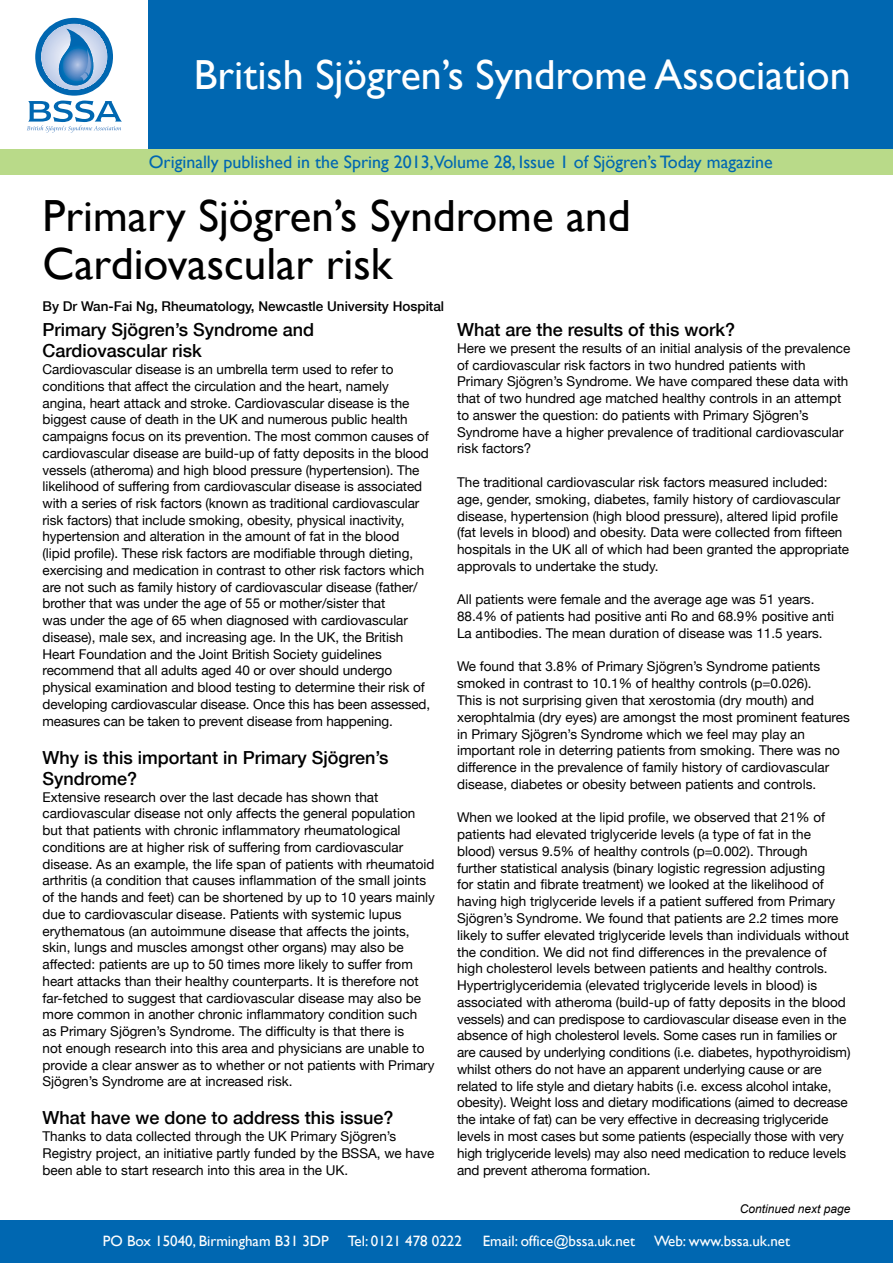
<style>
.page{position:relative;width:893px;height:1263px;background:#fff}
.page>*{position:absolute;margin:0;border:0;box-sizing:border-box;transform-origin:0 0}
.t1{font:45px/48px "Gill Sans";color:#000}
.t2{font:42px "Gill Sans";color:#fff}
.t3{font:500 18px/21.3px "Helvetica Neue";color:#000}
.t4{font:18px "Gill Sans";color:#0067b1}
.t5{font:15px "Gill Sans";color:#fff}
.t6{font:13.5px/16.8px "Helvetica Neue";color:#000}
.t7{font:500 13.5px "Helvetica Neue";color:#000}
.t8{font:italic 12px "Arial";color:#000}
</style>
<div class="page">
<div style="left:149px;top:0;width:744px;height:149px;background:#0067b1"></div>
<div style="left:0;top:149px;width:893px;height:25px;background:#b9da89"></div>
<div style="left:0;top:1220px;width:893px;height:43px;background:#0067b1"></div>
<svg style="left:35px;top:18px;width:78px;height:78px"></svg>
<svg style="left:41px;top:24px;width:66px;height:66px"></svg>
<svg style="left:59px;top:28px;width:36px;height:57px;background:#6ea1d0"></svg>
<svg style="left:80px;top:73px;width:8px;height:8px"></svg>
<svg style="left:27px;top:101px;width:95px;height:32px"></svg>
<h2 class="t2" style="left:194px;top:50px;width:658px">British Sjögren’s Syndrome Association</h2>
<h3 class="t4" style="left:149px;top:151px;width:625px">Originally published in the Spring 2013,Volume 28, Issue 1 of Sjögren’s Today magazine</h3>
<h1 class="t1" style="left:43px;top:191px;width:590px">Primary Sjögren’s Syndrome and<br>Cardiovascular risk</h1>
<p class="t7" style="left:43px;top:295px;width:403px">By Dr Wan-Fai Ng, Rheumatology, Newcastle University Hospital</p>
<h3 class="t3" style="left:43px;top:318px;width:273px">Primary Sjögren’s Syndrome and<br>Cardiovascular risk</h3>
<p class="t6" style="left:43px;top:361px;width:389px">Cardiovascular disease is an umbrella term used to refer to conditions that affect the circulation and the heart, namely angina, heart attack and stroke. Cardiovascular disease is the biggest cause of death in the UK and numerous public health campaigns focus on its prevention. The most common causes of cardiovascular disease are build-up of fatty deposits in the blood vessels (atheroma) and high blood pressure (hypertension). The likelihood of suffering from cardiovascular disease is associated with a series of risk factors (known as traditional cardiovascular risk factors) that include smoking, obesity, physical inactivity, hypertension and alteration in the amount of fat in the blood (lipid profile). These risk factors are modifiable through dieting, exercising and medication in contrast to other risk factors which are not such as family history of cardiovascular disease (father/ brother that was under the age of 55 or mother/sister that<br>was under the age of 65 when diagnosed with cardiovascular disease), male sex, and increasing age. In the UK, the British Heart Foundation and the Joint British Society guidelines recommend that all adults aged 40 or over should undergo physical examination and blood testing to determine their risk of developing cardiovascular disease. Once this has been assessed, measures can be taken to prevent disease from happening.</p>
<h3 class="t3" style="left:43px;top:746px;width:348px">Why is this important in Primary Sjögren’s<br>Syndrome?</h3>
<p class="t6" style="left:43px;top:788px;width:394px">Extensive research over the last decade has shown that cardiovascular disease not only affects the general population but that patients with chronic inflammatory rheumatological conditions are at higher risk of suffering from cardiovascular disease. As an example, the life span of patients with rheumatoid arthritis (a condition that causes inflammation of the small joints of the hands and feet) can be shortened by up to 10 years mainly due to cardiovascular disease. Patients with systemic lupus erythematous (an autoimmune disease that affects the joints, skin, lungs and muscles amongst other organs) may also be affected: patients are up to 50 times more likely to suffer from heart attacks than their healthy counterparts. It is therefore not far-fetched to suggest that cardiovascular disease may also be more common in another chronic inflammatory condition such<br>as Primary Sjögren’s Syndrome. The difficulty is that there is<br>not enough research into this area and physicians are unable to provide a clear answer as to whether or not patients with Primary Sjögren’s Syndrome are at increased risk.</p>
<h3 class="t3" style="left:43px;top:1106px;width:352px">What have we done to address this issue?</h3>
<p class="t6" style="left:43px;top:1128px;width:393px">Thanks to data collected through the UK Primary Sjögren’s<br>Registry project, an initiative partly funded by the BSSA, we have been able to start research into this area in the UK.</p>
<h3 class="t3" style="left:457px;top:318px;width:280px">What are the results of this work?</h3>
<p class="t6" style="left:457px;top:339px;width:395px">Here we present the results of an initial analysis of the prevalence of cardiovascular risk factors in two hundred patients with Primary Sjögren’s Syndrome. We have compared these data with that of two hundred age matched healthy controls in an attempt to answer the question: do patients with Primary Sjögren’s Syndrome have a higher prevalence of traditional cardiovascular risk factors?</p>
<p class="t6" style="left:457px;top:474px;width:394px">The traditional cardiovascular risk factors measured included: age, gender, smoking, diabetes, family history of cardiovascular disease, hypertension (high blood pressure), altered lipid profile (fat levels in blood) and obesity. Data were collected from fifteen hospitals in the UK all of which had been granted the appropriate approvals to undertake the study.</p>
<p class="t6" style="left:457px;top:591px;width:379px">All patients were female and the average age was 51 years.<br>88.4% of patients had positive anti Ro and 68.9% positive anti<br>La antibodies. The mean duration of disease was 11.5 years.</p>
<p class="t6" style="left:457px;top:658px;width:394px">We found that 3.8% of Primary Sjögren’s Syndrome patients smoked in contrast to 10.1% of healthy controls (p=0.026).<br>This is not surprising given that xerostomia (dry mouth) and xerophtalmia (dry eyes) are amongst the most prominent features in Primary Sjögren’s Syndrome which we feel may play an important role in deterring patients from smoking. There was no difference in the prevalence of family history of cardiovascular disease, diabetes or obesity between patients and controls.</p>
<p class="t6" style="left:457px;top:809px;width:395px">When we looked at the lipid profile, we observed that 21% of patients had elevated triglyceride levels (a type of fat in the blood) versus 9.5% of healthy controls (p=0.002). Through<br>further statistical analysis (binary logistic regression adjusting<br>for statin and fibrate treatment) we looked at the likelihood of having high triglyceride levels if a patient suffered from Primary Sjögren’s Syndrome. We found that patients are 2.2 times more likely to suffer elevated triglyceride levels than individuals without the condition. We did not find differences in the prevalence of high cholesterol levels between patients and healthy controls.<br>Hypertriglyceridemia (elevated triglyceride levels in blood) is associated with atheroma (build-up of fatty deposits in the blood vessels) and can predispose to cardiovascular disease even in the absence of high cholesterol levels. Some cases run in families or are caused by underlying conditions (i.e. diabetes, hypothyroidism) whilst others do not have an apparent underlying cause or are related to life style and dietary habits (i.e. excess alcohol intake, obesity). Weight loss and dietary modifications (aimed to decrease the intake of fat) can be very effective in decreasing triglyceride levels in most cases but some patients (especially those with very high triglyceride levels) may also need medication to reduce levels and prevent atheroma formation.</p>
<p class="t8" style="left:740px;top:1201px;width:112px">Continued next page</p>
<p class="t5" style="left:103px;top:1232px;width:227px">PO Box 15040, Birmingham B31 3DP</p>
<p class="t5" style="left:348px;top:1232px;width:116px">Tel: 0121 478 0222</p>
<p class="t5" style="left:483px;top:1232px;width:154px">Email: office@bssa.uk.net</p>
<p class="t5" style="left:654px;top:1232px;width:138px">Web: www.bssa.uk.net</p>
</div>
